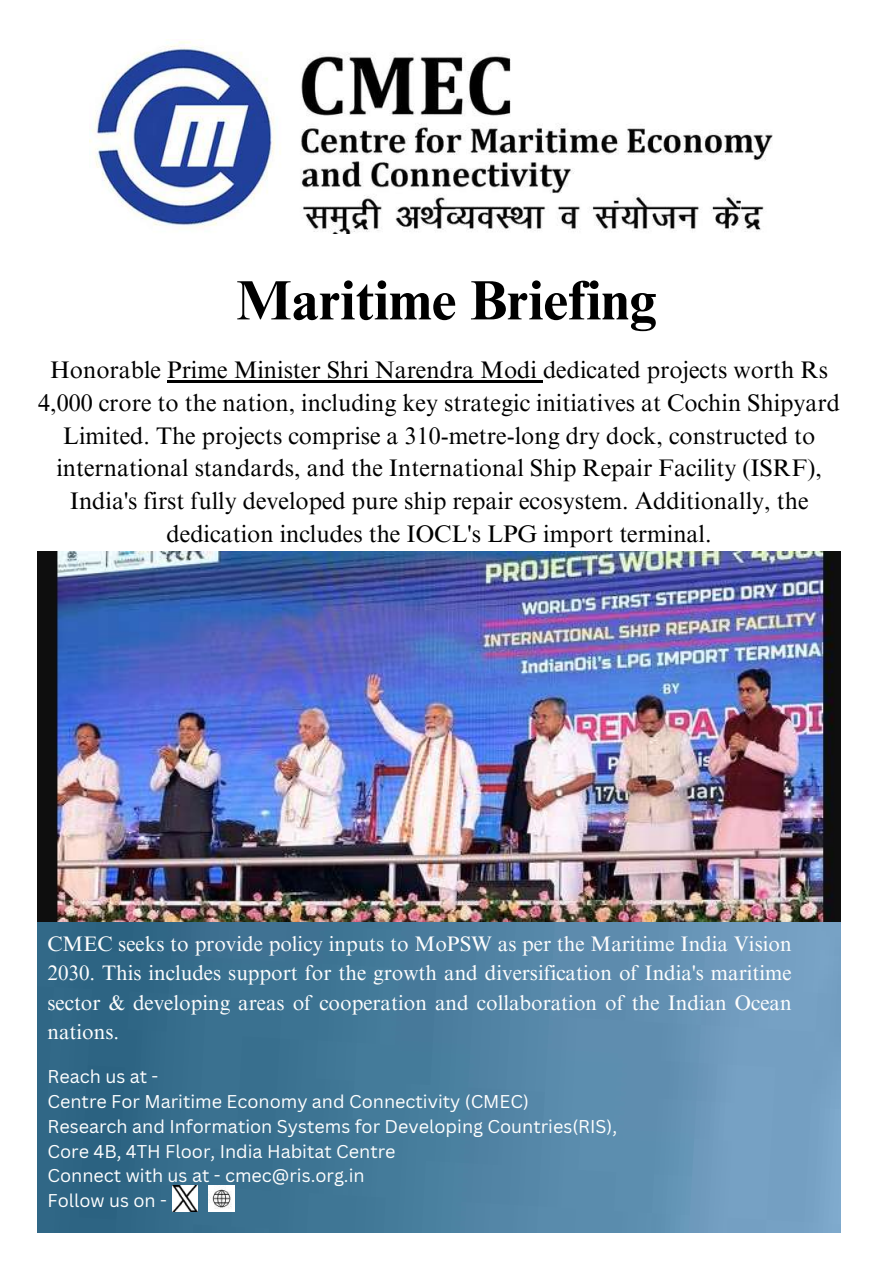
<style>
.page{position:relative;width:893px;height:1264px;background:#fff}
.page>*{position:absolute;margin:0;border:0;box-sizing:border-box;transform-origin:0 0}
.t1{font:700 55.5px "Times NRMT Pro";color:#000}
.t2{font:24px/32.7px "Times NRMT Pro";color:#000;text-align:center}
.t3{font:21px/29.2px "Times NRMT Pro";color:#fdfdfd;text-align:justify}
.t4{font:18px/24.8px "Canva Sans";color:#fff}
</style>
<div class="page">
<img style="left:89px;top:39px;width:684px;height:194px">
<img style="left:37px;top:551px;width:803px;height:681px">
<img style="left:172px;top:1185px;width:25px;height:26px">
<img style="left:208px;top:1185px;width:26px;height:26px">
<hr style="left:167px;top:381px;width:376px;height:2px;background:#000">
<h1 class="t1" style="left:236px;top:279px;width:422px">Maritime Briefing</h1>
<p class="t2" style="left:38px;top:357px;width:803px">Honorable Prime Minister Shri Narendra Modi dedicated projects worth Rs 4,000 crore to the nation, including key strategic initiatives at Cochin Shipyard Limited. The projects comprise a 310-metre-long dry dock, constructed to international standards, and the International Ship Repair Facility (ISRF), India's first fully developed pure ship repair ecosystem. Additionally, the dedication includes the IOCL's LPG import terminal.</p>
<p class="t3" style="left:47px;top:931px;width:745px">CMEC seeks to provide policy inputs to MoPSW as per the Maritime India Vision 2030. This includes support for the growth and diversification of India's maritime sector &amp; developing areas of cooperation and collaboration of the Indian Ocean nations.</p>
<p class="t4" style="left:47px;top:1063px;width:571px">Reach us at -<br>Centre For Maritime Economy and Connectivity (CMEC)<br>Research and Information Systems for Developing Countries(RIS), Core 4B, 4TH Floor, India Habitat Centre<br>Connect with us at - cmec@ris.org.in<br>Follow us on -</p>
</div>
